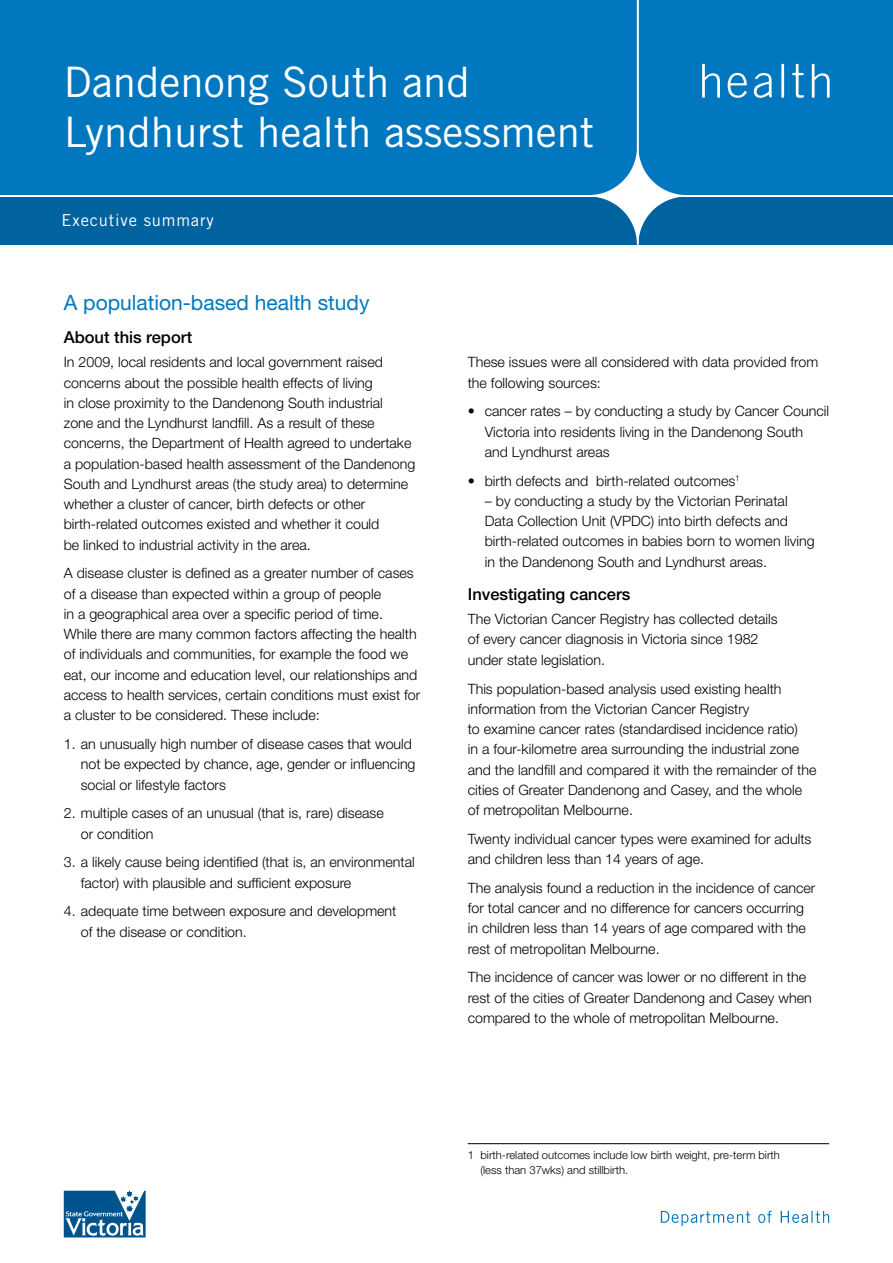
<style>
.page{position:relative;width:893px;height:1263px;background:#fff}
.page>*{position:absolute;margin:0;border:0;box-sizing:border-box;transform-origin:0 0}
.t1{font:42px/49.5px "Trade Gothic LT";color:#fff}
.t2{font:21px "Helvetica Neue LT";color:#0077be}
.t3{font:500 16.5px "Helvetica Neue LT";color:#000}
.t4{font:16.5px "Trade Gothic LT";letter-spacing:.05em;color:#fff}
.t5{font:300 14.25px/20.2px "Helvetica Neue LT";color:#000}
.t6{font:300 11.25px/15px "Helvetica Neue LT";color:#000}
</style>
<div class="page">
<svg style="left:0;top:0;width:893px;height:245px;background:#0475b9"></svg>
<svg style="left:64px;top:1191px;width:82px;height:46px"></svg>
<svg style="left:661px;top:1211px;width:168px;height:15px"></svg>
<hr style="left:781px;top:64px;width:3px;height:34px;background:#fff">
<svg style="left:754px;top:73px;width:18px;height:25px"></svg>
<svg style="left:702px;top:64px;width:18px;height:34px"></svg>
<svg style="left:812px;top:64px;width:18px;height:34px"></svg>
<svg style="left:728px;top:73px;width:19px;height:25px"></svg>
<svg style="left:792px;top:64px;width:12px;height:34px"></svg>
<hr style="left:468px;top:1143px;width:361px;height:1px;background:#000">
<h1 class="t1" style="left:64px;top:57px;width:532px">Dandenong South and<br>Lyndhurst health assessment</h1>
<p class="t4" style="left:62px;top:211px;width:154px">Executive summary</p>
<h2 class="t2" style="left:64px;top:290px;width:307px">A population-based health study</h2>
<p class="t3" style="left:64px;top:327px;width:130px">About this report</p>
<p class="t5" style="left:64px;top:352px;width:353px">In 2009, local residents and local government raised concerns about the possible health effects of living<br>in close proximity to the Dandenong South industrial zone and the Lyndhurst landfill. As a result of these concerns, the Department of Health agreed to undertake a population-based health assessment of the Dandenong South and Lyndhurst areas (the study area) to determine whether a cluster of cancer, birth defects or other birth-related outcomes existed and whether it could<br>be linked to industrial activity in the area.</p>
<p class="t5" style="left:64px;top:563px;width:358px">A disease cluster is defined as a greater number of cases of a disease than expected within a group of people<br>in a geographical area over a specific period of time.<br>While there are many common factors affecting the health of individuals and communities, for example the food we eat, our income and education level, our relationships and access to health services, certain conditions must exist for a cluster to be considered. These include:</p>
<p class="t5" style="left:81px;top:733px;width:336px;text-indent:-17px">1. an unusually high number of disease cases that would not be expected by chance, age, gender or influencing social or lifestyle factors</p>
<p class="t5" style="left:81px;top:803px;width:304px;text-indent:-17px">2. multiple cases of an unusual (that is, rare) disease or condition</p>
<p class="t5" style="left:81px;top:852px;width:335px;text-indent:-17px">3. a likely cause being identified (that is, an environmental factor) with plausible and sufficient exposure</p>
<p class="t5" style="left:81px;top:901px;width:317px;text-indent:-17px">4. adequate time between exposure and development of the disease or condition.</p>
<p class="t5" style="left:468px;top:352px;width:352px">These issues were all considered with data provided from the following sources:</p>
<p class="t5" style="left:485px;top:401px;width:346px;text-indent:-17px">• cancer rates – by conducting a study by Cancer Council<br>Victoria into residents living in the Dandenong South and Lyndhurst areas</p>
<p class="t5" style="left:468px;top:470px;width:274px">• birth defects and birth-related outcomes<sup>1</sup></p>
<p class="t5" style="left:485px;top:490px;width:331px">– by conducting a study by the Victorian Perinatal Data Collection Unit (VPDC) into birth defects and birth-related outcomes in babies born to women living in the Dandenong South and Lyndhurst areas.</p>
<p class="t3" style="left:468px;top:584px;width:164px">Investigating cancers</p>
<p class="t5" style="left:468px;top:609px;width:311px">The Victorian Cancer Registry has collected details of every cancer diagnosis in Victoria since 1982 under state legislation.</p>
<p class="t5" style="left:468px;top:678px;width:350px">This population-based analysis used existing health information from the Victorian Cancer Registry<br>to examine cancer rates (standardised incidence ratio)<br>in a four-kilometre area surrounding the industrial zone and the landfill and compared it with the remainder of the cities of Greater Dandenong and Casey, and the whole of metropolitan Melbourne.</p>
<p class="t5" style="left:468px;top:828px;width:345px">Twenty individual cancer types were examined for adults and children less than 14 years of age.</p>
<p class="t5" style="left:468px;top:877px;width:349px">The analysis found a reduction in the incidence of cancer for total cancer and no difference for cancers occurring in children less than 14 years of age compared with the rest of metropolitan Melbourne.</p>
<p class="t5" style="left:468px;top:967px;width:345px">The incidence of cancer was lower or no different in the rest of the cities of Greater Dandenong and Casey when compared to the whole of metropolitan Melbourne.</p>
<p class="t6" style="left:480px;top:1147px;width:301px;text-indent:-13px">1 birth-related outcomes include low birth weight, pre-term birth (less than 37wks) and stillbirth.</p>
</div>
